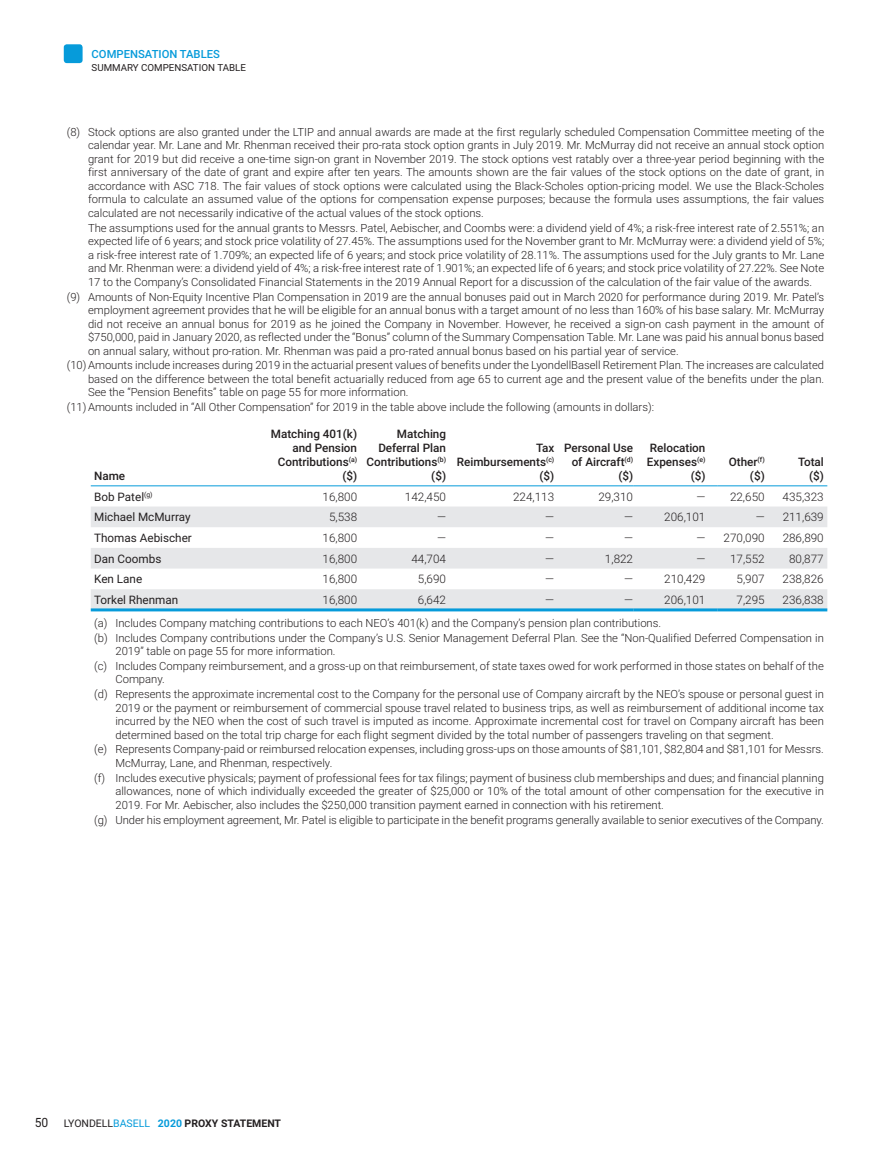
<style>
.page{position:relative;width:891px;height:1161px;background:#fff}
.page>*{position:absolute;margin:0;border:0;box-sizing:border-box;transform-origin:0 0}
.t1{font:300 11.7px "Roboto";color:#231f20}
.t2{font:500 11.7px/14.1px "Roboto";color:#231f20;text-align:right}
.t3{font:11.7px "Roboto";color:#231f20}
.t4{font:300 11.25px/13.5px "Roboto";color:#231f20;text-align:justify}
.t5{font:500 11.25px "Roboto";color:#069bda}
.t6{font:700 10.5px "Roboto";color:#231f20}
.t7{font:9.75px "Roboto";color:#231f20}
.s1{font-weight:400;font-size:12.75px}
.s2{font-weight:400}
.s3{font-weight:400;color:#069bda}
.s4{color:#069bda}
</style>
<div class="page">
<div style="left:64px;top:44px;width:19px;height:19px;background:#069bda;border-radius:3px"></div>
<svg style="left:91px;top:507px;width:736px;height:101px;fill:#e6e7e9"></svg>
<hr style="left:91px;top:608px;width:542px;height:3px;background:#069bda">
<hr style="left:633px;top:608px;width:84px;height:3px;background:#069bda">
<hr style="left:717px;top:608px;width:110px;height:3px;background:#069bda">
<hr style="left:91px;top:485px;width:542px;height:1px;background:#069bda">
<hr style="left:633px;top:485px;width:84px;height:1px;background:#069bda">
<hr style="left:717px;top:485px;width:110px;height:1px;background:#069bda">
<p class="t5" style="left:92px;top:48px;width:130px">COMPENSATION TABLES</p>
<p class="t7" style="left:92px;top:62px;width:156px">SUMMARY COMPENSATION TABLE</p>
<p class="t4" style="left:88px;top:125px;width:738px;text-indent:-21px">(8) Stock options are also granted under the LTIP and annual awards are made at the first regularly scheduled Compensation Committee meeting of the calendar year. Mr. Lane and Mr. Rhenman received their pro-rata stock option grants in July 2019. Mr. McMurray did not receive an annual stock option grant for 2019 but did receive a one-time sign-on grant in November 2019. The stock options vest ratably over a three-year period beginning with the first anniversary of the date of grant and expire after ten years. The amounts shown are the fair values of the stock options on the date of grant, in accordance with ASC 718. The fair values of stock options were calculated using the Black-Scholes option-pricing model. We use the Black-Scholes formula to calculate an assumed value of the options for compensation expense purposes; because the formula uses assumptions, the fair values calculated are not necessarily indicative of the actual values of the stock options.</p>
<p class="t4" style="left:88px;top:221px;width:738px">The assumptions used for the annual grants to Messrs. Patel, Aebischer, and Coombs were: a dividend yield of 4%; a risk-free interest rate of 2.551%; an expected life of 6 years; and stock price volatility of 27.45%. The assumptions used for the November grant to Mr. McMurray were: a dividend yield of 5%; a risk-free interest rate of 1.709%; an expected life of 6 years; and stock price volatility of 28.11%. The assumptions used for the July grants to Mr. Lane and Mr. Rhenman were: a dividend yield of 4%; a risk-free interest rate of 1.901%; an expected life of 6 years; and stock price volatility of 27.22%. See Note 17 to the Company’s Consolidated Financial Statements in the 2019 Annual Report for a discussion of the calculation of the fair value of the awards.</p>
<p class="t4" style="left:88px;top:290px;width:738px;text-indent:-21px">(9) Amounts of Non-Equity Incentive Plan Compensation in 2019 are the annual bonuses paid out in March 2020 for performance during 2019. Mr. Patel’s employment agreement provides that he will be eligible for an annual bonus with a target amount of no less than 160% of his base salary. Mr. McMurray did not receive an annual bonus for 2019 as he joined the Company in November. However, he received a sign-on cash payment in the amount of $750,000, paid in January 2020, as reflected under the “Bonus” column of the Summary Compensation Table. Mr. Lane was paid his annual bonus based on annual salary, without pro-ration. Mr. Rhenman was paid a pro-rated annual bonus based on his partial year of service.</p>
<p class="t4" style="left:88px;top:359px;width:738px;text-indent:-21px">(10) Amounts include increases during 2019 in the actuarial present values of benefits under the LyondellBasell Retirement Plan. The increases are calculated based on the difference between the total benefit actuarially reduced from age 65 to current age and the present value of the benefits under the plan.<br>See the “Pension Benefits” table on page 55 for more information.</p>
<p class="t4" style="left:67px;top:401px;width:589px">(11) Amounts included in “All Other Compensation” for 2019 in the table above include the following (amounts in dollars):</p>
<p class="t2" style="left:94px;top:469px;width:33px">Name</p>
<p class="t2" style="left:271px;top:427px;width:88px">Matching 401(k) and Pension<br>Contributions<sup>(a) </sup>($)</p>
<p class="t2" style="left:367px;top:427px;width:81px">Matching<br>Deferral Plan<br>Contributions<sup>(b) </sup>($)</p>
<p class="t2" style="left:457px;top:441px;width:99px">Tax<br>Reimbursements<sup>(c) </sup>($)</p>
<p class="t2" style="left:564px;top:441px;width:71px">Personal Use of Aircraft<sup>(d) </sup>($)</p>
<p class="t2" style="left:647px;top:441px;width:60px">Relocation<br>Expenses<sup>(e) </sup>($)</p>
<p class="t2" style="left:729px;top:455px;width:38px">Other<sup>(f) </sup>($)</p>
<p class="t2" style="left:798px;top:455px;width:27px">Total ($)</p>
<p class="t3" style="left:94px;top:490px;width:60px">Bob Patel<sup>(g)</sup></p>
<p class="t1" style="left:323px;top:490px;width:36px">16,800</p>
<p class="t1" style="left:405px;top:490px;width:43px">142,450</p>
<p class="t1" style="left:513px;top:490px;width:43px">224,113</p>
<p class="t1" style="left:598px;top:490px;width:36px">29,310</p>
<p class="t1" style="left:696px;top:490px;width:70px">— 22,650</p>
<p class="t1" style="left:783px;top:490px;width:43px">435,323</p>
<p class="t3" style="left:94px;top:510px;width:98px">Michael McMurray</p>
<p class="t1" style="left:329px;top:510px;width:30px">5,538</p>
<p class="t1" style="left:437px;top:510px;width:11px">—</p>
<p class="t1" style="left:545px;top:510px;width:11px">—</p>
<p class="t1" style="left:624px;top:510px;width:11px">—</p>
<p class="t1" style="left:664px;top:510px;width:43px">206,101</p>
<p class="t1" style="left:756px;top:510px;width:70px">— 211,639</p>
<p class="t3" style="left:94px;top:531px;width:99px">Thomas Aebischer</p>
<p class="t1" style="left:323px;top:531px;width:36px">16,800</p>
<p class="t1" style="left:437px;top:531px;width:11px">—</p>
<p class="t1" style="left:545px;top:531px;width:11px">—</p>
<p class="t1" style="left:624px;top:531px;width:11px">—</p>
<p class="t1" style="left:696px;top:531px;width:70px">— 270,090</p>
<p class="t1" style="left:783px;top:531px;width:43px">286,890</p>
<p class="t3" style="left:94px;top:552px;width:69px">Dan Coombs</p>
<p class="t1" style="left:323px;top:552px;width:36px">16,800</p>
<p class="t1" style="left:411px;top:552px;width:36px">44,704</p>
<p class="t1" style="left:545px;top:552px;width:11px">—</p>
<p class="t1" style="left:605px;top:552px;width:30px">1,822</p>
<p class="t1" style="left:696px;top:552px;width:70px">— 17,552</p>
<p class="t1" style="left:789px;top:552px;width:36px">80,877</p>
<p class="t3" style="left:94px;top:572px;width:50px">Ken Lane</p>
<p class="t1" style="left:323px;top:572px;width:36px">16,800</p>
<p class="t1" style="left:418px;top:572px;width:30px">5,690</p>
<p class="t1" style="left:545px;top:572px;width:11px">—</p>
<p class="t1" style="left:624px;top:572px;width:11px">—</p>
<p class="t1" style="left:664px;top:572px;width:43px">210,429</p>
<p class="t1" style="left:737px;top:572px;width:30px">5,907</p>
<p class="t1" style="left:783px;top:572px;width:43px">238,826</p>
<p class="t3" style="left:94px;top:593px;width:86px">Torkel Rhenman</p>
<p class="t1" style="left:323px;top:593px;width:36px">16,800</p>
<p class="t1" style="left:418px;top:593px;width:30px">6,642</p>
<p class="t1" style="left:545px;top:593px;width:11px">—</p>
<p class="t1" style="left:624px;top:593px;width:11px">—</p>
<p class="t1" style="left:664px;top:593px;width:43px">206,101</p>
<p class="t1" style="left:737px;top:593px;width:30px">7,295</p>
<p class="t1" style="left:783px;top:593px;width:43px">236,838</p>
<p class="t4" style="left:94px;top:616px;width:731px;line-height:14.7px">(a) Includes Company matching contributions to each NEO’s 401(k) and the Company’s pension plan contributions.<br>(b) Includes Company contributions under the Company’s U.S. Senior Management Deferral Plan. See the “Non-Qualified Deferred Compensation in</p>
<p class="t4" style="left:94px;top:644px;width:731px;line-height:14.9px;text-indent:21px">2019” table on page 55 for more information.<br>(c) Includes Company reimbursement, and a gross-up on that reimbursement, of state taxes owed for work performed in those states on behalf of the</p>
<p class="t4" style="left:94px;top:672px;width:731px;line-height:14.7px;text-indent:21px">Company.<br>(d) Represents the approximate incremental cost to the Company for the personal use of Company aircraft by the NEO’s spouse or personal guest in</p>
<p class="t4" style="left:115px;top:701px;width:710px">2019 or the payment or reimbursement of commercial spouse travel related to business trips, as well as reimbursement of additional income tax incurred by the NEO when the cost of such travel is imputed as income. Approximate incremental cost for travel on Company aircraft has been determined based on the total trip charge for each flight segment divided by the total number of passengers traveling on that segment.</p>
<p class="t4" style="left:115px;top:743px;width:710px;text-indent:-21px">(e) Represents Company-paid or reimbursed relocation expenses, including gross-ups on those amounts of $81,101, $82,804 and $81,101 for Messrs.<br>McMurray, Lane, and Rhenman, respectively.</p>
<p class="t4" style="left:115px;top:771px;width:710px;text-indent:-21px">(f) Includes executive physicals; payment of professional fees for tax filings; payment of business club memberships and dues; and financial planning allowances, none of which individually exceeded the greater of $25,000 or 10% of the total amount of other compensation for the executive in 2019. For Mr. Aebischer, also includes the $250,000 transition payment earned in connection with his retirement.</p>
<p class="t4" style="left:94px;top:813px;width:731px">(g) Under his employment agreement, Mr. Patel is eligible to participate in the benefit programs generally available to senior executives of the Company.</p>
<p class="t6" style="left:35px;top:1118px;width:248px"><span class="s1">50</span> <span class="s2">LYONDELL</span><span class="s3">BASELL</span> <span class="s4">2020</span> PROXY STATEMENT</p>
</div>
